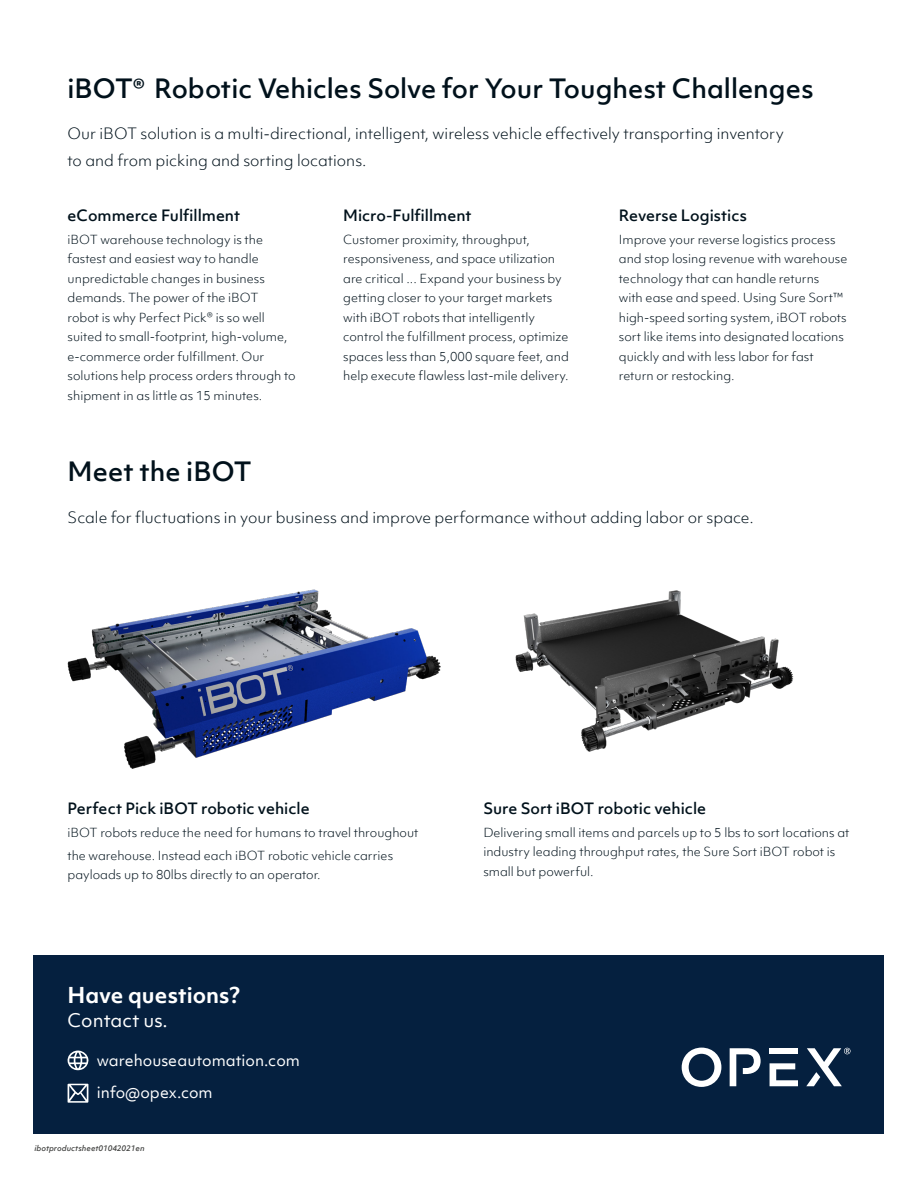
<style>
.page{position:relative;width:918px;height:1188px;background:#fff}
.page>*{position:absolute;margin:0;border:0;box-sizing:border-box;transform-origin:0 0}
.H2-Header{font:500 25.5px "Objektiv Mk 1";color:#01111b}
.t1{font:700 21px "Objektiv Mk 1";color:#fff}
.t2{font:18px "Objektiv Mk 1";color:#fff}
.H4-SectionHeader{font:300 15px/27px "Objektiv Mk 1";color:#01111b}
.H4-SectionHeader-2{font:500 15px "Objektiv Mk 1";color:#01111b}
.t3{font:15px "Objektiv Mk 1";color:#fff}
.H4-SectionHeader-3{font:300 12px/19.5px "Objektiv Mk 1";color:#01111b}
.t4{font:italic 500 7.5px "Objektiv Mk 1";color:#040503}
.s1{font-size:24px}
</style>
<div class="page">
<div style="left:34px;top:955px;width:850px;height:179px;background:#05203f"></div>
<svg style="left:68px;top:1084px;width:20px;height:19px"></svg>
<svg style="left:67px;top:1051px;width:22px;height:19px"></svg>
<img style="left:67px;top:589px;width:374px;height:180px">
<img style="left:515px;top:590px;width:279px;height:162px">
<svg style="left:682px;top:1048px;width:39px;height:39px"></svg>
<svg style="left:770px;top:1063px;width:28px;height:23px"></svg>
<div style="left:770px;top:1048px;width:28px;height:6px;background:#fff"></div>
<svg style="left:730px;top:1048px;width:31px;height:38px"></svg>
<svg style="left:806px;top:1048px;width:44px;height:38px"></svg>
<p class="H2-Header" style="left:68px;top:71px;width:748px">iBOT<span class="s1">®</span> Robotic Vehicles Solve for Your Toughest Challenges</p>
<p class="H4-SectionHeader" style="left:68px;top:120px;width:718px">Our iBOT solution is a multi-directional, intelligent, wireless vehicle effectively transporting inventory to and from picking and sorting locations.</p>
<p class="H4-SectionHeader-2" style="left:68px;top:205px;width:174px">eCommerce Fulfillment</p>
<p class="H4-SectionHeader-3" style="left:68px;top:230px;width:230px">iBOT warehouse technology is the fastest and easiest way to handle unpredictable changes in business demands. The power of the iBOT<br>robot is why Perfect Pick® is so well suited to small-footprint, high-volume, e-commerce order fulfillment. Our solutions help process orders through to shipment in as little as 15 minutes.</p>
<p class="H2-Header" style="left:68px;top:453px;width:186px">Meet the iBOT</p>
<p class="H4-SectionHeader-2" style="left:343px;top:205px;width:130px">Micro-Fulfillment</p>
<p class="H4-SectionHeader-3" style="left:343px;top:230px;width:227px">Customer proximity, throughput, responsiveness, and space utilization are critical ... Expand your business by getting closer to your target markets with iBOT robots that intelligently control the fulfillment process, optimize spaces less than 5,000 square feet, and help execute flawless last-mile delivery.</p>
<p class="H4-SectionHeader-2" style="left:619px;top:205px;width:130px">Reverse Logistics</p>
<p class="H4-SectionHeader-3" style="left:619px;top:230px;width:230px">Improve your reverse logistics process and stop losing revenue with warehouse technology that can handle returns<br>with ease and speed. Using Sure Sort™ high-speed sorting system, iBOT robots sort like items into designated locations quickly and with less labor for fast return or restocking.</p>
<p class="H4-SectionHeader" style="left:68px;top:504px;width:688px">Scale for fluctuations in your business and improve performance without adding labor or space.</p>
<p class="H4-SectionHeader-2" style="left:68px;top:798px;width:244px">Perfect Pick iBOT robotic vehicle</p>
<p class="H4-SectionHeader-3" style="left:68px;top:822px;width:353px">iBOT robots reduce the need for humans to travel throughout</p>
<p class="H4-SectionHeader-3" style="left:68px;top:845px;width:327px">the warehouse. Instead each iBOT robotic vehicle carries payloads up to 80lbs directly to an operator.</p>
<p class="t1" style="left:68px;top:980px;width:174px">Have questions?</p>
<p class="t2" style="left:68px;top:1008px;width:102px">Contact us.</p>
<p class="t3" style="left:97px;top:1050px;width:205px">warehouseautomation.com</p>
<p class="t3" style="left:97px;top:1082px;width:117px">info@opex.com</p>
<p class="t4" style="left:35px;top:1143px;width:112px">ibotproductsheet01042021en</p>
<p class="H4-SectionHeader-2" style="left:483px;top:798px;width:224px">Sure Sort iBOT robotic vehicle</p>
<p class="H4-SectionHeader-3" style="left:483px;top:822px;width:368px">Delivering small items and parcels up to 5 lbs to sort locations at industry leading throughput rates, the Sure Sort iBOT robot is small but powerful.</p>
</div>
